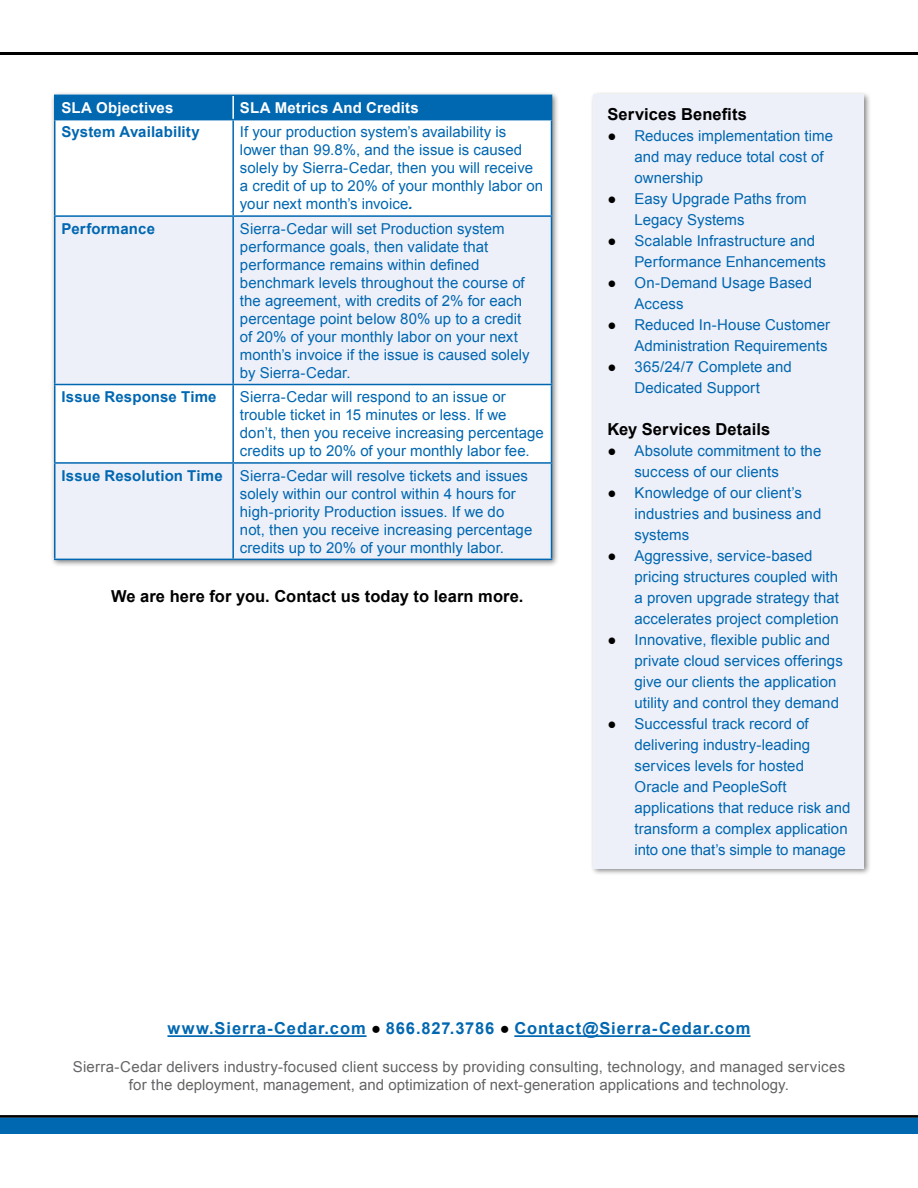
<style>
.page{position:relative;width:918px;height:1188px;background:#fff}
.page>*{position:absolute;margin:0;border:0;box-sizing:border-box;transform-origin:0 0}
.t1{font:700 16.5px "Arial";letter-spacing:.055em;color:#0067b1}
.Bullet_1{font:700 16.5px "Arial";letter-spacing:.005em;color:#000}
.Body{font:700 16.5px "Arial";letter-spacing:.005em;color:#000}
.Body-2{font:15px/21px "Arial";letter-spacing:.005em;color:#0067b1}
.t2{font:15px/18px "Arial";letter-spacing:.01em;color:#636466;text-align:center}
.Body-3{font:700 15px "Arial";letter-spacing:.01em;color:#0067b1}
.Body-4{font:700 15px "Arial";letter-spacing:.01em;color:#fff}
.s1{font-weight:700;font-style:italic}
.s2{font-family:"Verdana";color:#000}
.s3{color:#000}
</style>
<div class="page">
<hr style="left:167px;top:1035px;width:200px;height:2px;background:#0067b1">
<hr style="left:514px;top:1035px;width:237px;height:2px;background:#0067b1">
<hr style="left:0;top:1115px;width:918px;height:3px;background:#000">
<div style="left:0;top:1118px;width:918px;height:16px;background:#0067b1"></div>
<hr style="left:0;top:53px;width:918px;height:2px;background:#000">
<div style="left:51px;top:91px;width:508px;height:476px;background:#000;opacity:.5"></div>
<svg style="left:55px;top:120px;width:496px;height:95px"></svg>
<svg style="left:55px;top:217px;width:496px;height:342px;fill:#eef0f9"></svg>
<hr style="left:54px;top:94px;width:179px;height:2px;background:#0067b1">
<hr style="left:233px;top:94px;width:319px;height:2px;background:#0067b1">
<div style="left:54px;top:96px;width:498px;height:24px;background:#0067b1"></div>
<hr style="left:233px;top:119px;width:319px;height:1px;background:#0067b1">
<hr style="left:54px;top:120px;width:1px;height:95px;background:#0067b1">
<hr style="left:54px;top:217px;width:1px;height:167px;background:#0067b1">
<hr style="left:54px;top:385px;width:1px;height:77px;background:#0067b1">
<hr style="left:54px;top:464px;width:1px;height:95px;background:#0067b1">
<hr style="left:232px;top:120px;width:2px;height:95px;background:#0067b1">
<hr style="left:551px;top:120px;width:1px;height:95px;background:#0067b1">
<hr style="left:232px;top:217px;width:2px;height:167px;background:#0067b1">
<hr style="left:551px;top:217px;width:1px;height:167px;background:#0067b1">
<hr style="left:232px;top:385px;width:2px;height:77px;background:#0067b1">
<hr style="left:551px;top:385px;width:1px;height:77px;background:#0067b1">
<hr style="left:232px;top:464px;width:2px;height:95px;background:#0067b1">
<hr style="left:551px;top:464px;width:1px;height:95px;background:#0067b1">
<hr style="left:54px;top:215px;width:179px;height:2px;background:#0067b1">
<hr style="left:233px;top:215px;width:319px;height:2px;background:#0067b1">
<hr style="left:54px;top:384px;width:179px;height:1px;background:#0067b1">
<hr style="left:233px;top:384px;width:319px;height:1px;background:#0067b1">
<hr style="left:54px;top:462px;width:179px;height:2px;background:#0067b1">
<hr style="left:233px;top:462px;width:319px;height:2px;background:#0067b1">
<hr style="left:54px;top:559px;width:179px;height:1px;background:#0067b1">
<hr style="left:233px;top:559px;width:319px;height:1px;background:#0067b1">
<div style="left:591px;top:91px;width:281px;height:785px;background:#000;opacity:.5"></div>
<div style="left:594px;top:94px;width:270px;height:775px;background:#eef0f9"></div>
<p class="Body-4" style="left:61px;top:98px;width:113px">SLA Objectives</p>
<p class="Body-4" style="left:240px;top:98px;width:180px">SLA Metrics And Credits</p>
<p class="Body-3" style="left:61px;top:122px;width:140px">System Availability</p>
<p class="Body-2" style="left:240px;top:123px;width:305px;line-height:18px">If your production system’s availability is lower than 99.8%, and the issue is caused solely by Sierra-Cedar, then you will receive a credit of up to 20% of your monthly labor on your next month’s invoice<span class="s1">.</span></p>
<p class="Body-3" style="left:61px;top:218px;width:95px">Performance</p>
<p class="Body-2" style="left:240px;top:220px;width:291px;line-height:18px">Sierra-Cedar will set Production system performance goals, then validate that performance remains within defined benchmark levels throughout the course of the agreement, with credits of 2% for each percentage point below 80% up to a credit of 20% of your monthly labor on your next month’s invoice if the issue is caused solely by Sierra-Cedar.</p>
<p class="Body-3" style="left:61px;top:387px;width:157px">Issue Response Time</p>
<p class="Body-2" style="left:240px;top:388px;width:305px;line-height:18px">Sierra-Cedar will respond to an issue or trouble ticket in 15 minutes or less. If we don’t, then you receive increasing percentage credits up to 20% of your monthly labor fee.</p>
<p class="Body-3" style="left:61px;top:465px;width:163px">Issue Resolution Time</p>
<p class="Body-2" style="left:240px;top:466px;width:294px;line-height:18px">Sierra-Cedar will resolve tickets and issues solely within our control within 4 hours for high-priority Production issues. If we do not, then you receive increasing percentage credits up to 20% of your monthly labor.</p>
<p class="Bullet_1" style="left:111px;top:585px;width:414px">We are here for you. Contact us today to learn more.</p>
<p class="Body" style="left:607px;top:103px;width:141px">Services Benefits</p>
<p class="Body-2" style="left:634px;top:125px;width:200px;text-indent:-27px"><span class="s2">●</span> Reduces implementation time and may reduce total cost of ownership</p>
<p class="Body-2" style="left:634px;top:188px;width:174px;text-indent:-27px"><span class="s2">●</span> Easy Upgrade Paths from<br>Legacy Systems</p>
<p class="Body-2" style="left:634px;top:230px;width:193px;text-indent:-27px"><span class="s2">●</span> Scalable Infrastructure and<br>Performance Enhancements</p>
<p class="Body-2" style="left:634px;top:272px;width:179px;text-indent:-27px"><span class="s2">●</span> On-Demand Usage Based<br>Access</p>
<p class="Body-2" style="left:607px;top:314px;width:224px;text-align:right"><span class="s2">●</span> Reduced In-House Customer<br>Administration Requirements</p>
<p class="Body-2" style="left:607px;top:356px;width:186px;text-align:center"><span class="s2">●</span> 365/24/7 Complete and<br>Dedicated Support</p>
<p class="Body" style="left:607px;top:418px;width:164px">Key Services Details</p>
<p class="Body-2" style="left:634px;top:440px;width:188px;text-indent:-27px"><span class="s2">●</span> Absolute commitment to the success of our clients</p>
<p class="Body-2" style="left:634px;top:482px;width:188px;text-indent:-27px"><span class="s2">●</span> Knowledge of our client’s industries and business and systems</p>
<p class="Body-2" style="left:634px;top:545px;width:206px;text-indent:-27px"><span class="s2">●</span> Aggressive, service-based pricing structures coupled with a proven upgrade strategy that accelerates project completion</p>
<p class="Body-2" style="left:634px;top:629px;width:210px;text-indent:-27px"><span class="s2">●</span> Innovative, flexible public and private cloud services offerings give our clients the application utility and control they demand</p>
<p class="Body-2" style="left:634px;top:713px;width:218px;text-indent:-27px"><span class="s2">●</span> Successful track record of delivering industry-leading services levels for hosted<br>Oracle and PeopleSoft applications that reduce risk and transform a complex application into one that’s simple to manage</p>
<p class="t1" style="left:167px;top:1018px;width:585px">www.Sierra-Cedar.com <span class="s3">●</span> 866.827.3786 <span class="s3">●</span> Contact@Sierra-Cedar.com</p>
<p class="t2" style="left:73px;top:1058px;width:774px">Sierra-Cedar delivers industry-focused client success by providing consulting, technology, and managed services for the deployment, management, and optimization of next-generation applications and technology.</p>
</div>
